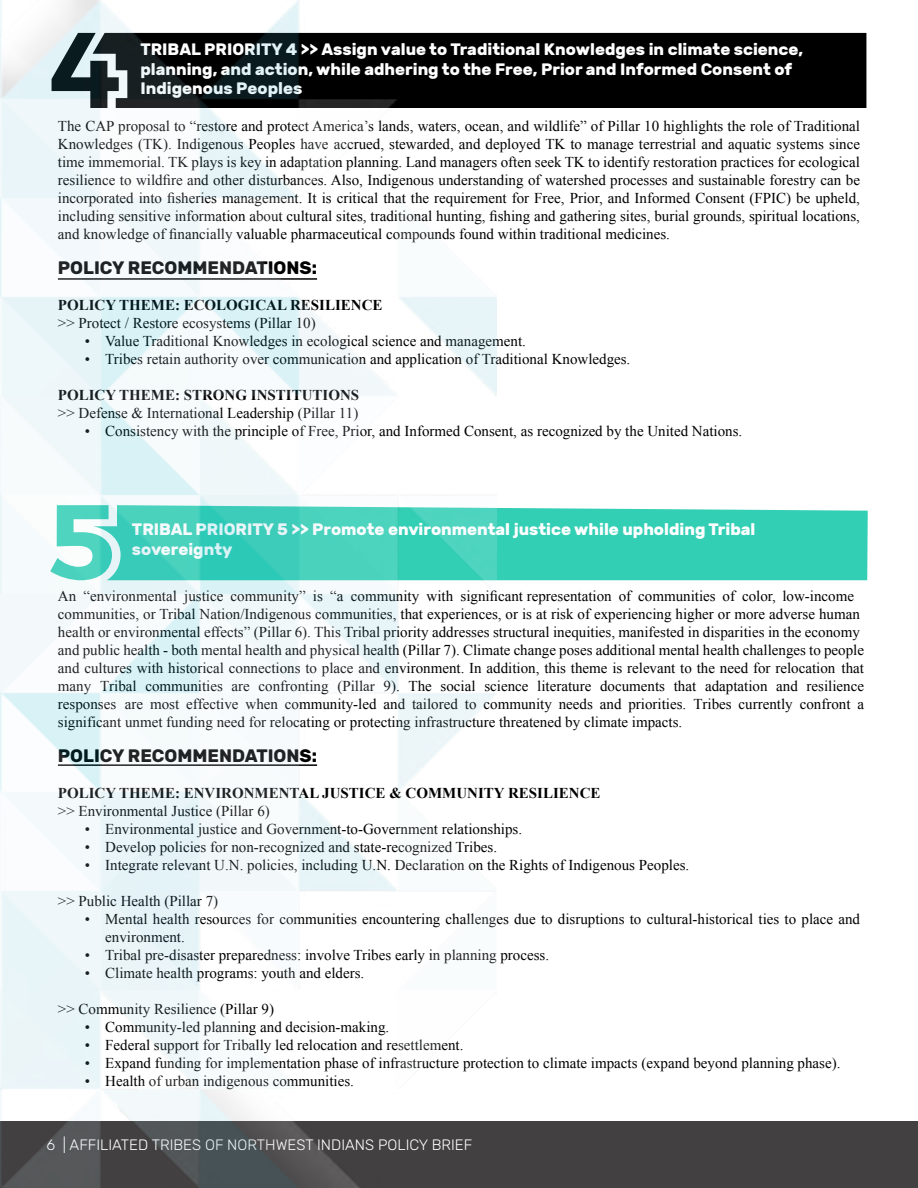
<style>
.page{position:relative;width:918px;height:1188px;background:#fff}
.page>*{position:absolute;margin:0;border:0;box-sizing:border-box;transform-origin:0 0}
.t1{font:700 18px "Rubik";color:#000}
.t2{font:700 16.5px/19.8px "Rubik";color:#fff}
.t3{font:15px/18px "Times New Roman";color:#000}
.t4{font:700 15px "Times New Roman";color:#000}
.t5{font:300 15px "Rubik";color:#fff}
</style>
<div class="page">
<div style="left:0;top:1121px;width:918px;height:67px;background:#424040"></div>
<div style="left:497px;top:33px;width:369px;height:75px;background:#000"></div>
<div style="left:140px;top:43px;width:721px;height:55px;background:#000"></div>
<div style="left:497px;top:508px;width:371px;height:72px;background:#33cfb5"></div>
<div style="left:132px;top:523px;width:720px;height:40px;background:#33cfb5"></div>
<img style="left:0;top:0;width:497px;height:1188px">
<p class="t2" style="left:140px;top:40px;width:664px">TRIBAL PRIORITY 4 &gt;&gt; Assign value to Traditional Knowledges in climate science, planning, and action, while adhering to the Free, Prior and Informed Consent of<br>Indigenous Peoples</p>
<p class="t3" style="left:58px;top:117px;width:804px;text-align:justify">The CAP proposal to “restore and protect America’s lands, waters, ocean, and wildlife” of Pillar 10 highlights the role of Traditional Knowledges (TK). Indigenous Peoples have accrued, stewarded, and deployed TK to manage terrestrial and aquatic systems since time immemorial. TK plays is key in adaptation planning. Land managers often seek TK to identify restoration practices for ecological resilience to wildfire and other disturbances. Also, Indigenous understanding of watershed processes and sustainable forestry can be incorporated into fisheries management. It is critical that the requirement for Free, Prior, and Informed Consent (FPIC) be upheld, including sensitive information about cultural sites, traditional hunting, fishing and gathering sites, burial grounds, spiritual locations, and knowledge of financially valuable pharmaceutical compounds found within traditional medicines.</p>
<p class="t1" style="left:58px;top:258px;width:261px">POLICY RECOMMENDATIONS:</p>
<p class="t4" style="left:58px;top:295px;width:326px">POLICY THEME: ECOLOGICAL RESILIENCE</p>
<p class="t3" style="left:58px;top:314px;width:259px">&gt;&gt; Protect / Restore ecosystems (Pillar 10)</p>
<p class="t3" style="left:85px;top:332px;width:443px">• Value Traditional Knowledges in ecological science and management.</p>
<p class="t3" style="left:85px;top:350px;width:547px">• Tribes retain authority over communication and application of Traditional Knowledges.</p>
<p class="t4" style="left:58px;top:385px;width:303px">POLICY THEME: STRONG INSTITUTIONS</p>
<p class="t3" style="left:58px;top:404px;width:302px">&gt;&gt; Defense &amp; International Leadership (Pillar 11)</p>
<p class="t3" style="left:85px;top:422px;width:659px">• Consistency with the principle of Free, Prior, and Informed Consent, as recognized by the United Nations.</p>
<p class="t2" style="left:132px;top:520px;width:625px">TRIBAL PRIORITY 5 &gt;&gt; Promote environmental justice while upholding Tribal sovereignty</p>
<p class="t3" style="left:58px;top:587px;width:808px">An “environmental justice community” is “a community with significant representation of communities of color, low-income communities, or Tribal Nation/Indigenous communities, that experiences, or is at risk of experiencing higher or more adverse human health or environmental effects” (Pillar 6). This Tribal priority addresses structural inequities, manifested in disparities in the economy and public health - both mental health and physical health (Pillar 7). Climate change poses additional mental health challenges to people and cultures with historical connections to place and environment. In addition, this theme is relevant to the need for relocation that many Tribal communities are confronting (Pillar 9). The social science literature documents that adaptation and resilience responses are most effective when community-led and tailored to community needs and priorities. Tribes currently confront a significant unmet funding need for relocating or protecting infrastructure threatened by climate impacts.</p>
<p class="t1" style="left:58px;top:745px;width:261px">POLICY RECOMMENDATIONS:</p>
<p class="t4" style="left:58px;top:783px;width:544px">POLICY THEME: ENVIRONMENTAL JUSTICE &amp; COMMUNITY RESILIENCE</p>
<p class="t3" style="left:58px;top:802px;width:213px">&gt;&gt; Environmental Justice (Pillar 6)</p>
<p class="t3" style="left:85px;top:820px;width:439px">• Environmental justice and Government-to-Government relationships.</p>
<p class="t3" style="left:85px;top:838px;width:414px">• Develop policies for non-recognized and state-recognized Tribes.</p>
<p class="t3" style="left:85px;top:856px;width:606px">• Integrate relevant U.N. policies, including U.N. Declaration on the Rights of Indigenous Peoples.</p>
<p class="t3" style="left:58px;top:892px;width:162px">&gt;&gt; Public Health (Pillar 7)</p>
<p class="t3" style="left:105px;top:910px;width:756px;text-indent:-20px">• Mental health resources for communities encountering challenges due to disruptions to cultural-historical ties to place and environment.</p>
<p class="t3" style="left:85px;top:946px;width:466px">• Tribal pre-disaster preparedness: involve Tribes early in planning process.</p>
<p class="t3" style="left:85px;top:964px;width:281px">• Climate health programs: youth and elders.</p>
<p class="t3" style="left:58px;top:1000px;width:218px">&gt;&gt; Community Resilience (Pillar 9)</p>
<p class="t3" style="left:85px;top:1018px;width:306px">• Community-led planning and decision-making.</p>
<p class="t3" style="left:85px;top:1036px;width:380px">• Federal support for Tribally led relocation and resettlement.</p>
<p class="t3" style="left:85px;top:1054px;width:757px">• Expand funding for implementation phase of infrastructure protection to climate impacts (expand beyond planning phase).</p>
<p class="t3" style="left:85px;top:1072px;width:270px">• Health of urban indigenous communities.</p>
<p class="t5" style="left:46px;top:1136px;width:427px">6 | AFFILIATED TRIBES OF NORTHWEST INDIANS POLICY BRIEF</p>
</div>
